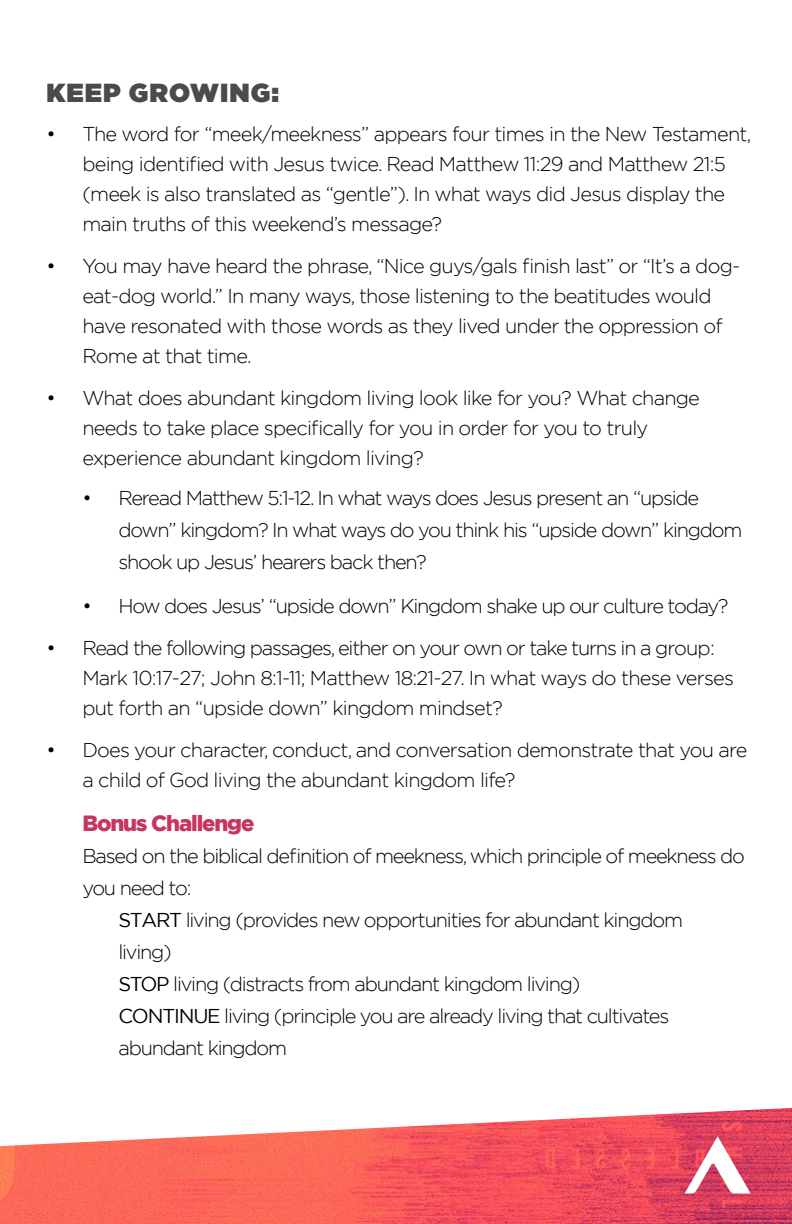
<style>
.page{position:relative;width:792px;height:1224px;background:#fff}
.page>*{position:absolute;margin:0;border:0;box-sizing:border-box;transform-origin:0 0}
.t1{font:900 26px "Gotham";letter-spacing:.04em;color:#4b4b4b}
.t2{font:900 22px "Gotham";letter-spacing:-.05em;color:#c83561}
.t3{font:300 20px/30px "Gotham";letter-spacing:-.05em;color:#000}
.s1{font-weight:400}
</style>
<div class="page">
<img style="left:0;top:1108px;width:792px;height:116px">
<svg style="left:685px;top:1136px;width:66px;height:57px"></svg>
<h1 class="t1" style="left:46px;top:75px;width:234px">KEEP GROWING:</h1>
<p class="t3" style="left:82px;top:119px;width:670px;text-indent:-36px">• The word for “meek/meekness” appears four times in the New Testament, being identified with Jesus twice. Read Matthew 11:29 and Matthew 21:5 (meek is also translated as “gentle”). In what ways did Jesus display the main truths of this weekend’s message?</p>
<p class="t3" style="left:82px;top:251px;width:659px;text-indent:-36px">• You may have heard the phrase, “Nice guys/gals finish last” or “It’s a dog&shy;eat-dog world.” In many ways, those listening to the beatitudes would have resonated with those words as they lived under the oppression of Rome at that time.</p>
<p class="t3" style="left:82px;top:383px;width:619px;text-indent:-36px">• What does abundant kingdom living look like for you? What change needs to take place specifically for you in order for you to truly experience abundant kingdom living?</p>
<p class="t3" style="left:118px;top:482px;width:626px;line-height:32px;text-indent:-36px">• Reread Matthew 5:1-12. In what ways does Jesus present an “upside down” kingdom? In what ways do you think his “upside down” kingdom shook up Jesus’ hearers back then?</p>
<p class="t3" style="left:82px;top:591px;width:648px">• How does Jesus’ “upside down” Kingdom shake up our culture today?</p>
<p class="t3" style="left:82px;top:633px;width:653px;text-indent:-36px">• Read the following passages, either on your own or take turns in a group:<br>Mark 10:17-27; John 8:1-11; Matthew 18:21-27. In what ways do these verses put forth an “upside down” kingdom mindset?</p>
<p class="t3" style="left:82px;top:735px;width:667px;text-indent:-36px">• Does your character, conduct, and conversation demonstrate that you are a child of God living the abundant kingdom life?</p>
<p class="t2" style="left:82px;top:809px;width:173px">Bonus Challenge</p>
<p class="t3" style="left:82px;top:841px;width:664px">Based on the biblical definition of meekness, which principle of meekness do</p>
<p class="t3" style="left:82px;top:873px;width:111px">you need to:</p>
<p class="t3" style="left:118px;top:905px;width:566px"><span class="s1">START</span> living (provides new opportunities for abundant kingdom</p>
<p class="t3" style="left:118px;top:937px;width:55px">living)</p>
<p class="t3" style="left:118px;top:969px;width:463px"><span class="s1">STOP</span> living (distracts from abundant kingdom living)</p>
<p class="t3" style="left:118px;top:1001px;width:552px"><span class="s1">CONTINUE</span> living (principle you are already living that cultivates</p>
<p class="t3" style="left:118px;top:1033px;width:170px">abundant kingdom</p>
</div>
